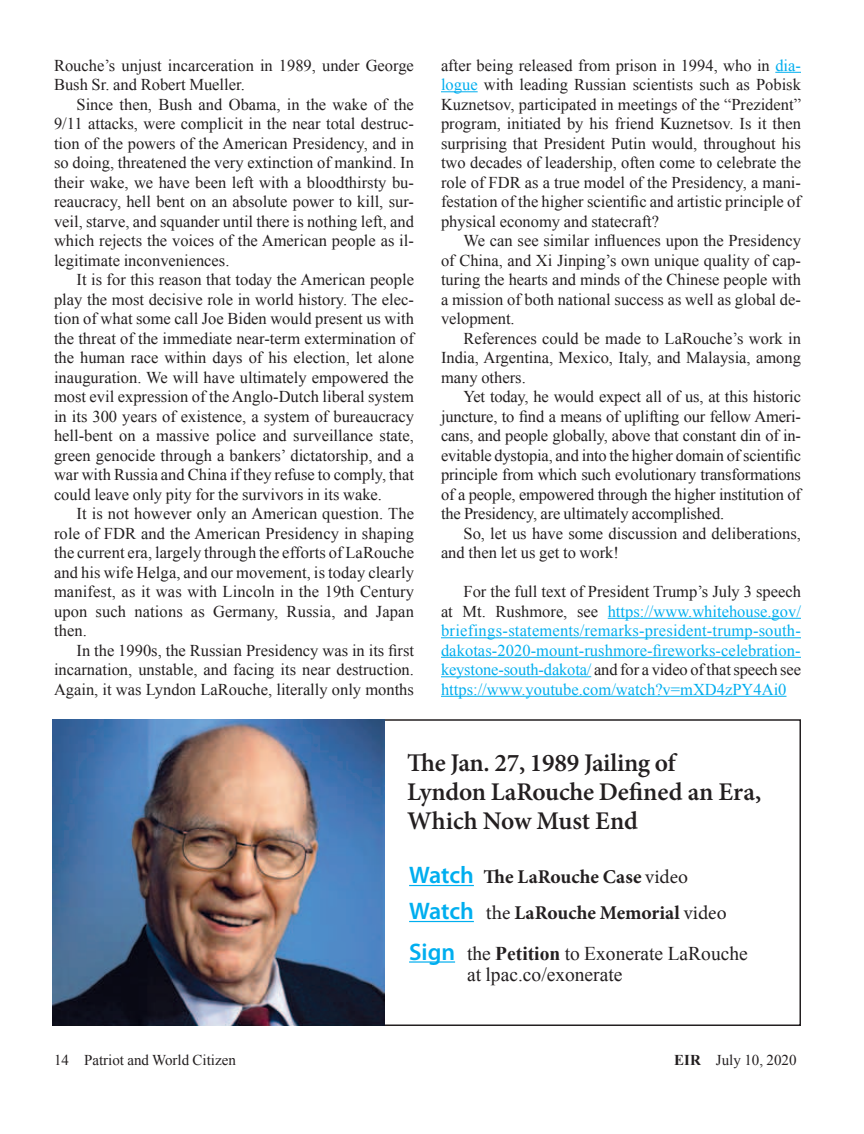
<style>
.page{position:relative;width:864px;height:1134px;background:#fff}
.page>*{position:absolute;margin:0;border:0;box-sizing:border-box;transform-origin:0 0}
.t1{font:600 25.5px/29.2px "Minion Pro";letter-spacing:-.01em;color:#231f20}
.t2{font:700 19.5px/36px "Minion Pro";color:#231f20}
.t3{font:19.5px/21px "Times New Roman";color:#231f20}
.t4{font:16.5px/19.5px "Times New Roman";color:#231f20;text-align:justify}
.t5{font:16.5px/19.5px "Times New Roman";color:#00aeef;text-align:justify}
.t6{font:15px "Times New Roman";color:#231f20}
.s1{color:#00aeef}
.s2{color:#231f20}
.s3{font-family:"Myriad Pro";font-weight:600;font-size:24px;color:#00aeef}
.s4{font-weight:400}
.s5{font-weight:700}
</style>
<div class="page">
<svg style="left:775px;top:72px;width:26px;height:1px"></svg>
<hr style="left:441px;top:91px;width:37px;height:1px;background:#00aeef">
<hr style="left:608px;top:618px;width:193px;height:1px;background:#00aeef">
<hr style="left:441px;top:637px;width:360px;height:1px;background:#00aeef">
<hr style="left:441px;top:657px;width:360px;height:1px;background:#00aeef">
<hr style="left:441px;top:676px;width:150px;height:1px;background:#00aeef">
<hr style="left:441px;top:696px;width:346px;height:1px;background:#00aeef">
<hr style="left:409px;top:885px;width:65px;height:1px;background:#00aeef">
<hr style="left:409px;top:921px;width:65px;height:1px;background:#00aeef">
<hr style="left:409px;top:961px;width:46px;height:2px;background:#00aeef">
<img style="left:53px;top:720px;width:332px;height:306px">
<p class="t4" style="left:54px;top:55px;width:361px">Rouche’s unjust incarceration in 1989, under George<br>Bush Sr. and Robert Mueller.</p>
<p class="t4" style="left:54px;top:94px;width:362px;text-indent:23px">Since then, Bush and Obama, in the wake of the 9/11 attacks, were complicit in the near total destruc&shy;tion of the powers of the American Presidency, and in so doing, threatened the very extinction of mankind. In their wake, we have been left with a bloodthirsty bu&shy;reaucracy, hell bent on an absolute power to kill, sur&shy;veil, starve, and squander until there is nothing left, and which rejects the voices of the American people as il&shy;legitimate inconveniences.</p>
<p class="t4" style="left:54px;top:270px;width:362px;text-indent:23px">It is for this reason that today the American people play the most decisive role in world history. The elec&shy;tion of what some call Joe Biden would present us with the threat of the immediate near-term extermination of the human race within days of his election, let alone inauguration. We will have ultimately empowered the most evil expression of the Anglo-Dutch liberal system in its 300 years of existence, a system of bureaucracy hell-bent on a massive police and surveillance state, green genocide through a bankers’ dictatorship, and a war with Russia and China if they refuse to comply, that could leave only pity for the survivors in its wake.</p>
<p class="t4" style="left:54px;top:504px;width:362px;text-indent:23px">It is not however only an American question. The role of FDR and the American Presidency in shaping the current era, largely through the efforts of LaRouche and his wife Helga, and our movement, is today clearly manifest, as it was with Lincoln in the 19th Century upon such nations as Germany, Russia, and Japan then.</p>
<p class="t4" style="left:54px;top:640px;width:362px;text-indent:23px">In the 1990s, the Russian Presidency was in its first incarnation, unstable, and facing its near destruction.<br>Again, it was Lyndon LaRouche, literally only months</p>
<p class="t4" style="left:441px;top:55px;width:362px">after being released from prison in 1994, who in <span class="s1">dia&shy;logue</span> with leading Russian scientists such as Pobisk Kuznetsov, participated in meetings of the “Prezident” program, initiated by his friend Kuznetsov. Is it then surprising that President Putin would, throughout his two decades of leadership, often come to celebrate the role of FDR as a true model of the Presidency, a mani&shy;festation of the higher scientific and artistic principle of physical economy and statecraft?</p>
<p class="t4" style="left:441px;top:231px;width:362px;text-indent:23px">We can see similar influences upon the Presidency of China, and Xi Jinping’s own unique quality of cap&shy;turing the hearts and minds of the Chinese people with a mission of both national success as well as global de&shy;velopment.</p>
<p class="t4" style="left:441px;top:328px;width:362px;text-indent:23px">References could be made to LaRouche’s work in India, Argentina, Mexico, Italy, and Malaysia, among many others.</p>
<p class="t4" style="left:441px;top:387px;width:362px;text-indent:23px">Yet today, he would expect all of us, at this historic juncture, to find a means of uplifting our fellow Ameri&shy;cans, and people globally, above that constant din of in&shy;evitable dystopia, and into the higher domain of scientific principle from which such evolutionary transformations of a people, empowered through the higher institution of the Presidency, are ultimately accomplished.</p>
<p class="t4" style="left:441px;top:523px;width:361px;text-indent:23px">So, let us have some discussion and deliberations, and then let us get to work!</p>
<p class="t5" style="left:441px;top:582px;width:362px;text-indent:23px"><span class="s2">For the full text of President Trump’s July 3 speech at Mt. Rushmore, see</span> https://www.whitehouse.gov/ briefings-statements/remarks-president-trump-south&shy;dakotas-2020-mount-rushmore-fireworks-celebration&shy;keystone-south-dakota/ <span class="s2">and for a video of that speech see </span>https://www.youtube.com/watch?v=mXD4zPY4Ai0</p>
<h1 class="t1" style="left:407px;top:748px;width:356px">The Jan. 27, 1989 Jailing of<br>Lyndon LaRouche Defined an Era,<br>Which Now Must End</h1>
<p class="t2" style="left:409px;top:859px;width:319px"><span class="s3">Watch</span> The LaRouche Case <span class="s4">video<br></span><span class="s3">Watch</span> <span class="s4">the</span> LaRouche Memorial <span class="s4">video</span></p>
<p class="t3" style="left:467px;top:942px;width:282px;text-indent:-58px"><span class="s3">Sign</span> the <span class="s5">Petition</span> to Exonerate LaRouche at lpac.co/exonerate</p>
<p class="t6" style="left:54px;top:1050px;width:183px">14 Patriot and World Citizen</p>
<p class="t6" style="left:674px;top:1050px;width:124px"><span class="s5">EIR</span> July 10, 2020</p>
</div>
